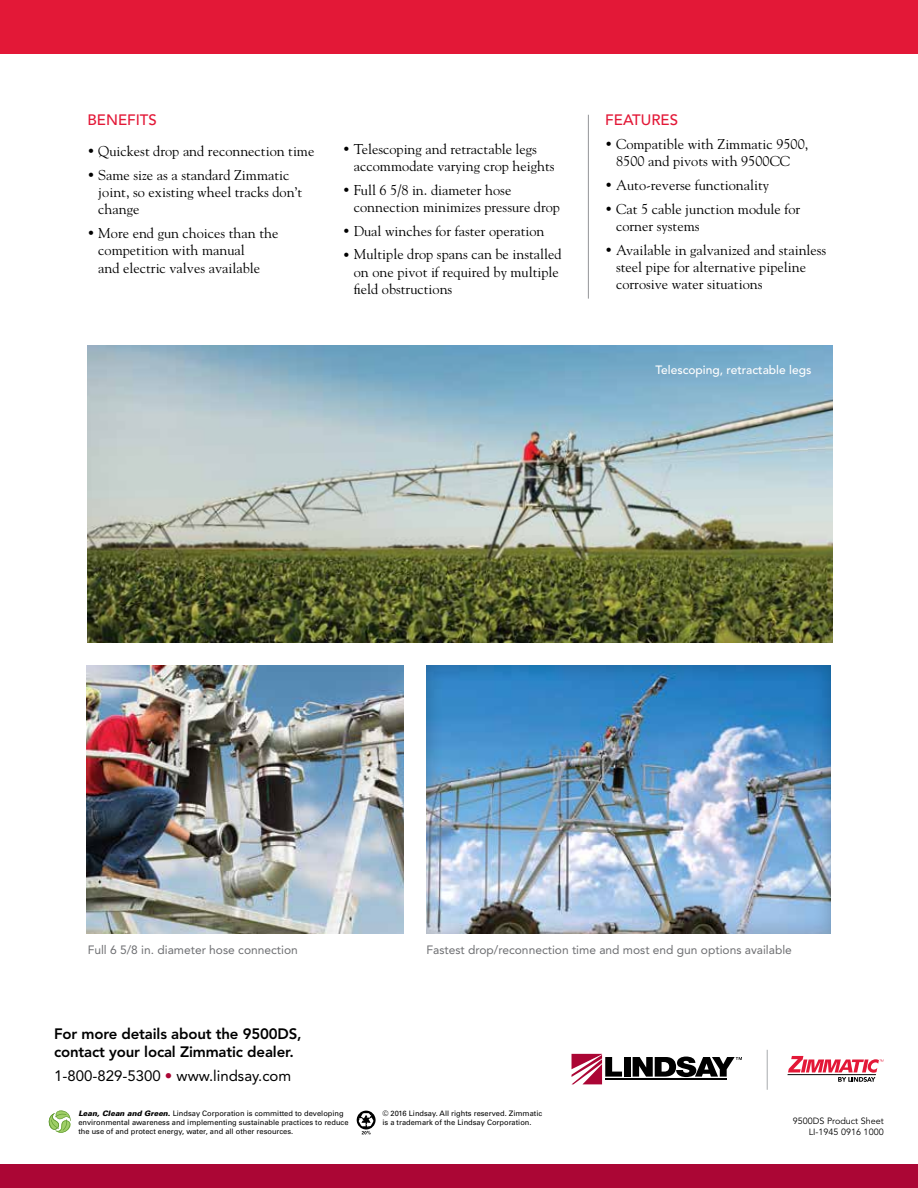
<style>
.page{position:relative;width:918px;height:1188px;background:#fff}
.page>*{position:absolute;margin:0;border:0;box-sizing:border-box;transform-origin:0 0}
.t1{font:800 15px/18px "Avenir LT Std";letter-spacing:-.01em;color:#000}
.t2{font:15px "Avenir LT Std";color:#000}
.t3{font:500 15px "Avenir LT Std";color:#e31837}
.t4{font:14.25px/17.2px "Goudy Std";color:#000}
.t5{font:12px "Avenir LT Std";color:#6d6e71}
.t6{font:500 12px "Avenir LT Std";color:#fff}
.t7{font:9px/10.8px "Avenir LT Std";color:#000;text-align:right}
.t8{font:7.5px/9px "Univers LT Std";color:#000}
.s1{font-size:12px}
.s2{color:#ab0635}
.s3{font-weight:900;font-style:italic}
</style>
<div class="page">
<svg style="left:357px;top:1111px;width:18px;height:19px"></svg>
<svg style="left:359px;top:1113px;width:15px;height:21px"></svg>
<svg style="left:48px;top:1110px;width:23px;height:23px"></svg>
<svg style="left:51px;top:1119px;width:8px;height:10px"></svg>
<div style="left:0;top:1164px;width:918px;height:24px;background:#ab0635"></div>
<svg style="left:572px;top:1054px;width:50px;height:30px"></svg>
<div style="left:624px;top:1057px;width:7px;height:20px;background:#000"></div>
<svg style="left:633px;top:1057px;width:109px;height:20px"></svg>
<hr style="left:605px;top:1079px;width:122px;height:1px;background:#000">
<hr style="left:767px;top:1050px;width:1px;height:40px;background:#bec0c2">
<svg style="left:788px;top:1056px;width:96px;height:26px"></svg>
<hr style="left:787px;top:1074px;width:89px;height:1px;background:#000">
<div style="left:0;top:0;width:918px;height:54px;background:#e31837"></div>
<img style="left:88px;top:346px;width:745px;height:297px">
<img style="left:87px;top:665px;width:317px;height:269px">
<div style="left:425px;top:664px;width:405px;height:270px;background:#000;opacity:.24"></div>
<hr style="left:588px;top:115px;width:1px;height:184px;background:#939598">
<p class="t3" style="left:87px;top:111px;width:71px">BENEFITS</p>
<p class="t4" style="left:87px;top:142px;width:228px"><span class="s1">•</span> Quickest drop and reconnection time</p>
<p class="t4" style="left:98px;top:166px;width:205px;text-indent:-11px"><span class="s1">•</span> Same size as a standard Zimmatic joint, so existing wheel tracks don’t change</p>
<p class="t4" style="left:98px;top:224px;width:182px;text-indent:-11px"><span class="s1">•</span> More end gun choices than the competition with manual<br>and electric valves available</p>
<p class="t4" style="left:354px;top:140px;width:202px;text-indent:-11px"><span class="s1">•</span> Telescoping and retractable legs accommodate varying crop heights</p>
<p class="t4" style="left:354px;top:181px;width:208px;text-indent:-11px"><span class="s1">•</span> Full 6 5/8 in. diameter hose connection minimizes pressure drop</p>
<p class="t4" style="left:343px;top:222px;width:203px"><span class="s1">•</span> Dual winches for faster operation</p>
<p class="t4" style="left:354px;top:246px;width:209px;text-indent:-11px"><span class="s1">•</span> Multiple drop spans can be installed on one pivot if required by multiple field obstructions</p>
<p class="t3" style="left:605px;top:111px;width:74px">FEATURES</p>
<p class="t4" style="left:605px;top:135px;width:205px;text-align:center"><span class="s1">•</span> Compatible with Zimmatic 9500,<br>8500 and pivots with 9500CC</p>
<p class="t4" style="left:605px;top:176px;width:165px"><span class="s1">•</span> Auto-reverse functionality</p>
<p class="t4" style="left:616px;top:200px;width:186px;text-indent:-11px"><span class="s1">•</span> Cat 5 cable junction module for corner systems</p>
<p class="t4" style="left:616px;top:241px;width:212px;text-indent:-11px"><span class="s1">•</span> Available in galvanized and stainless steel pipe for alternative pipeline corrosive water situations</p>
<p class="t6" style="left:656px;top:363px;width:157px">Telescoping, retractable legs</p>
<p class="t5" style="left:88px;top:943px;width:212px">Full 6 5/8 in. diameter hose connection</p>
<p class="t5" style="left:427px;top:943px;width:367px">Fastest drop/reconnection time and most end gun options available</p>
<p class="t1" style="left:54px;top:1024px;width:249px">For more details about the 9500DS, contact your local Zimmatic dealer.</p>
<p class="t2" style="left:54px;top:1067px;width:239px">1-800-829-5300 <span class="s2">•</span> www.lindsay.com</p>
<p class="t8" style="left:382px;top:1109px;width:161px">© 2016 Lindsay. All rights reserved. Zimmatic is a trademark of the Lindsay Corporation.</p>
<p class="t8" style="left:78px;top:1109px;width:272px"><span class="s3">Lean, Clean and Green.</span> Lindsay Corporation is committed to developing environmental awareness and implementing sustainable practices to reduce the use of and protect energy, water, and all other resources.</p>
<p class="t7" style="left:793px;top:1116px;width:92px">9500DS Product Sheet<br>LI-1945 0916 1000</p>
</div>
